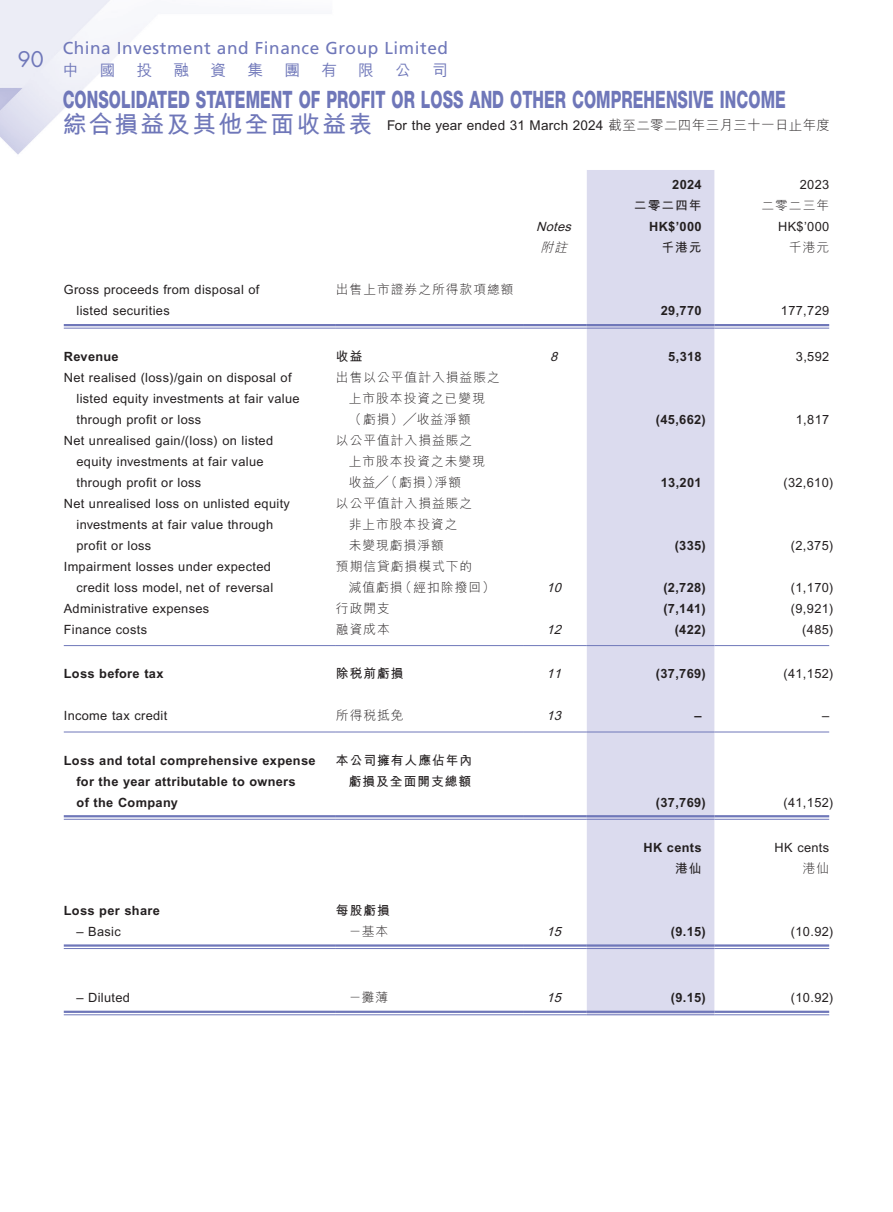
<style>
.page{position:relative;width:893px;height:1212px;background:#fff}
.page>*{position:absolute;margin:0;border:0;box-sizing:border-box;transform-origin:0 0}
.t1{font:800 24px "Helvetica Neue LT Std";letter-spacing:.005em;color:#6f77b9;scale:.65 1}
.t2{font:700 24px "M Hei HK";letter-spacing:.08em;color:#6f77b9}
.t3{font:21px "Futura Std";color:#6f77b9}
.t4{font:17.25px "Frutiger LT Std";letter-spacing:.03em;color:#6f77b9}
.t5{font:500 15.75px "M Hei HK";color:#6f77b9}
.t6{font:13.5px "Arial";letter-spacing:.015em;color:#231f20}
.t7{font:12.75px/21px "Arial";letter-spacing:.03em;color:#231f20}
.t8{font:700 12.75px/21px "Arial";letter-spacing:.03em;color:#231f20}
.t9{font:300 12.75px/21px "M Hei HK";letter-spacing:.08em;color:#231f20}
.t10{font:700 12.75px/21px "M Hei HK";letter-spacing:.08em;color:#231f20;text-align:right}
.t11{font:italic 12.75px "Arial";color:#231f20}
.t12{font:italic 300 12.75px "M Hei HK";color:#231f20}
.s1{font-family:"M Hei HK";font-weight:300}
</style>
<div class="page">
<div style="left:587px;top:170px;width:127px;height:844px;background:#dbdbee"></div>
<hr style="left:64px;top:324px;width:272px;height:2px;background:#6f77b9">
<hr style="left:64px;top:328px;width:272px;height:1px;background:#6f77b9">
<hr style="left:336px;top:324px;width:187px;height:2px;background:#6f77b9">
<hr style="left:336px;top:328px;width:187px;height:1px;background:#6f77b9">
<hr style="left:523px;top:324px;width:64px;height:2px;background:#6f77b9">
<hr style="left:523px;top:328px;width:64px;height:1px;background:#6f77b9">
<hr style="left:587px;top:324px;width:127px;height:2px;background:#6f77b9">
<hr style="left:587px;top:328px;width:127px;height:1px;background:#6f77b9">
<hr style="left:714px;top:324px;width:115px;height:2px;background:#6f77b9">
<hr style="left:714px;top:328px;width:115px;height:1px;background:#6f77b9">
<hr style="left:64px;top:645px;width:272px;height:1px;background:#6f77b9">
<hr style="left:336px;top:645px;width:187px;height:1px;background:#6f77b9">
<hr style="left:523px;top:645px;width:64px;height:1px;background:#6f77b9">
<hr style="left:587px;top:645px;width:127px;height:1px;background:#6f77b9">
<hr style="left:714px;top:645px;width:115px;height:1px;background:#6f77b9">
<hr style="left:64px;top:732px;width:272px;height:1px;background:#6f77b9">
<hr style="left:336px;top:732px;width:187px;height:1px;background:#6f77b9">
<hr style="left:523px;top:732px;width:64px;height:1px;background:#6f77b9">
<hr style="left:587px;top:732px;width:127px;height:1px;background:#6f77b9">
<hr style="left:714px;top:732px;width:115px;height:1px;background:#6f77b9">
<hr style="left:64px;top:815px;width:272px;height:2px;background:#6f77b9">
<hr style="left:64px;top:819px;width:272px;height:1px;background:#6f77b9">
<hr style="left:336px;top:815px;width:187px;height:2px;background:#6f77b9">
<hr style="left:336px;top:819px;width:187px;height:1px;background:#6f77b9">
<hr style="left:523px;top:815px;width:64px;height:2px;background:#6f77b9">
<hr style="left:523px;top:819px;width:64px;height:1px;background:#6f77b9">
<hr style="left:587px;top:815px;width:127px;height:2px;background:#6f77b9">
<hr style="left:587px;top:819px;width:127px;height:1px;background:#6f77b9">
<hr style="left:714px;top:815px;width:115px;height:2px;background:#6f77b9">
<hr style="left:714px;top:819px;width:115px;height:1px;background:#6f77b9">
<hr style="left:64px;top:944px;width:272px;height:3px;background:#6f77b9">
<hr style="left:64px;top:948px;width:272px;height:1px;background:#6f77b9">
<hr style="left:336px;top:944px;width:187px;height:3px;background:#6f77b9">
<hr style="left:336px;top:948px;width:187px;height:1px;background:#6f77b9">
<hr style="left:523px;top:944px;width:64px;height:3px;background:#6f77b9">
<hr style="left:523px;top:948px;width:64px;height:1px;background:#6f77b9">
<hr style="left:587px;top:944px;width:127px;height:3px;background:#6f77b9">
<hr style="left:587px;top:948px;width:127px;height:1px;background:#6f77b9">
<hr style="left:714px;top:944px;width:115px;height:3px;background:#6f77b9">
<hr style="left:714px;top:948px;width:115px;height:1px;background:#6f77b9">
<hr style="left:64px;top:1011px;width:272px;height:2px;background:#6f77b9">
<hr style="left:64px;top:1014px;width:272px;height:1px;background:#6f77b9">
<hr style="left:336px;top:1011px;width:187px;height:2px;background:#6f77b9">
<hr style="left:336px;top:1014px;width:187px;height:1px;background:#6f77b9">
<hr style="left:523px;top:1011px;width:64px;height:2px;background:#6f77b9">
<hr style="left:523px;top:1014px;width:64px;height:1px;background:#6f77b9">
<hr style="left:587px;top:1011px;width:127px;height:2px;background:#6f77b9">
<hr style="left:587px;top:1014px;width:127px;height:1px;background:#6f77b9">
<hr style="left:714px;top:1011px;width:115px;height:2px;background:#6f77b9">
<hr style="left:714px;top:1014px;width:115px;height:1px;background:#6f77b9">
<h2 class="t3" style="left:18px;top:46px;width:27px">90</h2>
<h3 class="t4" style="left:63px;top:38px;width:387px">China Investment and Finance Group Limited</h3>
<p class="t5" style="left:63px;top:58px;width:17px">中</p>
<p class="t5" style="left:100px;top:58px;width:17px">國</p>
<p class="t5" style="left:137px;top:58px;width:17px">投</p>
<p class="t5" style="left:174px;top:58px;width:17px">融</p>
<p class="t5" style="left:211px;top:58px;width:17px">資</p>
<p class="t5" style="left:247px;top:58px;width:17px">集</p>
<p class="t5" style="left:284px;top:58px;width:17px">團</p>
<p class="t5" style="left:321px;top:58px;width:17px">有</p>
<p class="t5" style="left:358px;top:58px;width:17px">限</p>
<p class="t5" style="left:395px;top:58px;width:17px">公</p>
<p class="t5" style="left:432px;top:58px;width:17px">司</p>
<h1 class="t1" style="left:63px;top:85px;width:1114px">CONSOLIDATED STATEMENT OF PROFIT OR LOSS AND OTHER COMPREHENSIVE INCOME</h1>
<h1 class="t2" style="left:63px;top:107px;width:311px">綜合損益及其他全面收益表</h1>
<p class="t6" style="left:387px;top:118px;width:444px">For the year ended 31 March 2024 <span class="s1">截至二零二四年三月三十一日止年度</span></p>
<p class="t8" style="left:672px;top:174px;width:31px">2024</p>
<p class="t7" style="left:800px;top:175px;width:31px">2023</p>
<p class="t10" style="left:634px;top:194px;width:69px">二零二四年</p>
<p class="t9" style="left:761px;top:195px;width:69px">二零二三年</p>
<p class="t7" style="left:77px;top:280px;width:184px;text-indent:-13px">Gross proceeds from disposal of listed securities</p>
<p class="t9" style="left:336px;top:279px;width:179px">出售上市證券之所得款項總額</p>
<p class="t11" style="left:536px;top:220px;width:40px">Notes</p>
<p class="t8" style="left:649px;top:216px;width:54px">HK$’000</p>
<p class="t7" style="left:778px;top:217px;width:53px">HK$’000</p>
<p class="t12" style="left:540px;top:241px;width:31px">附註</p>
<p class="t10" style="left:661px;top:236px;width:42px">千港元</p>
<p class="t9" style="left:789px;top:237px;width:42px">千港元</p>
<p class="t8" style="left:661px;top:300px;width:42px">29,770</p>
<p class="t7" style="left:781px;top:301px;width:50px">177,729</p>
<p class="t8" style="left:64px;top:346px;width:56px">Revenue</p>
<p class="t10" style="left:336px;top:344px;width:28px">收益</p>
<p class="t11" style="left:550px;top:349px;width:13px">8</p>
<p class="t8" style="left:668px;top:346px;width:35px">5,318</p>
<p class="t7" style="left:796px;top:346px;width:35px">3,592</p>
<p class="t7" style="left:77px;top:367px;width:225px;text-indent:-13px">Net realised (loss)/gain on disposal of listed equity investments at fair value through profit or loss</p>
<p class="t9" style="left:349px;top:366px;width:153px;text-indent:-13px">出售以公平值計入損益賬之上市股本投資之已變現（虧損）╱收益淨額</p>
<p class="t8" style="left:656px;top:409px;width:51px">(45,662)</p>
<p class="t7" style="left:796px;top:409px;width:35px">1,817</p>
<p class="t7" style="left:77px;top:430px;width:198px;text-indent:-13px">Net unrealised gain/(loss) on listed equity investments at fair value through profit or loss</p>
<p class="t9" style="left:349px;top:429px;width:138px;text-indent:-13px">以公平值計入損益賬之上市股本投資之未變現收益╱（虧損）淨額</p>
<p class="t7" style="left:77px;top:493px;width:215px;text-indent:-13px">Net unrealised loss on unlisted equity investments at fair value through profit or loss</p>
<p class="t9" style="left:349px;top:492px;width:125px;text-indent:-13px">以公平值計入損益賬之非上市股本投資之未變現虧損淨額</p>
<p class="t7" style="left:64px;top:556px;width:211px;text-align:right">Impairment losses under expected credit loss model, net of reversal</p>
<p class="t9" style="left:349px;top:555px;width:148px;text-indent:-13px">預期信貸虧損模式下的<br>減值虧損（經扣除撥回）</p>
<p class="t8" style="left:661px;top:472px;width:42px">13,201</p>
<p class="t7" style="left:783px;top:472px;width:51px">(32,610)</p>
<p class="t8" style="left:675px;top:535px;width:33px">(335)</p>
<p class="t7" style="left:791px;top:535px;width:44px">(2,375)</p>
<p class="t11" style="left:546px;top:580px;width:20px">10</p>
<p class="t8" style="left:663px;top:577px;width:44px">(2,728)</p>
<p class="t7" style="left:791px;top:577px;width:44px">(1,170)</p>
<p class="t7" style="left:64px;top:598px;width:147px">Administrative expenses</p>
<p class="t9" style="left:336px;top:597px;width:55px">行政開支</p>
<p class="t8" style="left:663px;top:598px;width:44px">(7,141)</p>
<p class="t7" style="left:791px;top:598px;width:44px">(9,921)</p>
<p class="t7" style="left:64px;top:619px;width:85px">Finance costs</p>
<p class="t9" style="left:336px;top:618px;width:55px">融資成本</p>
<p class="t11" style="left:546px;top:622px;width:20px">12</p>
<p class="t8" style="left:675px;top:619px;width:33px">(422)</p>
<p class="t7" style="left:802px;top:619px;width:33px">(485)</p>
<p class="t8" style="left:64px;top:663px;width:101px">Loss before tax</p>
<p class="t10" style="left:336px;top:662px;width:69px">除稅前虧損</p>
<p class="t11" style="left:546px;top:666px;width:20px">11</p>
<p class="t8" style="left:656px;top:663px;width:51px">(37,769)</p>
<p class="t7" style="left:783px;top:663px;width:51px">(41,152)</p>
<p class="t7" style="left:64px;top:705px;width:105px">Income tax credit</p>
<p class="t9" style="left:336px;top:705px;width:69px">所得稅抵免</p>
<p class="t11" style="left:546px;top:708px;width:20px">13</p>
<p class="t8" style="left:694px;top:705px;width:9px">–</p>
<p class="t7" style="left:822px;top:705px;width:9px">–</p>
<p class="t8" style="left:77px;top:750px;width:241px;text-indent:-13px">Loss and total comprehensive expense for the year attributable to owners<br>of the Company</p>
<p class="t10" style="left:336px;top:748px;width:138px">本公司擁有人應佔年內虧損及全面開支總額</p>
<p class="t8" style="left:656px;top:792px;width:51px">(37,769)</p>
<p class="t7" style="left:783px;top:792px;width:51px">(41,152)</p>
<p class="t8" style="left:643px;top:837px;width:60px">HK cents</p>
<p class="t7" style="left:775px;top:837px;width:56px">HK cents</p>
<p class="t10" style="left:675px;top:856px;width:28px">港仙</p>
<p class="t9" style="left:803px;top:857px;width:28px">港仙</p>
<p class="t8" style="left:64px;top:900px;width:98px">Loss per share</p>
<p class="t10" style="left:336px;top:898px;width:55px">每股虧損</p>
<p class="t7" style="left:77px;top:921px;width:46px">– Basic</p>
<p class="t9" style="left:349px;top:920px;width:41px">－基本</p>
<p class="t11" style="left:546px;top:924px;width:20px">15</p>
<p class="t8" style="left:671px;top:921px;width:37px">(9.15)</p>
<p class="t7" style="left:791px;top:921px;width:44px">(10.92)</p>
<p class="t7" style="left:77px;top:987px;width:55px">– Diluted</p>
<p class="t9" style="left:349px;top:987px;width:41px">－攤薄</p>
<p class="t11" style="left:546px;top:990px;width:20px">15</p>
<p class="t8" style="left:671px;top:987px;width:37px">(9.15)</p>
<p class="t7" style="left:791px;top:987px;width:44px">(10.92)</p>
</div>
